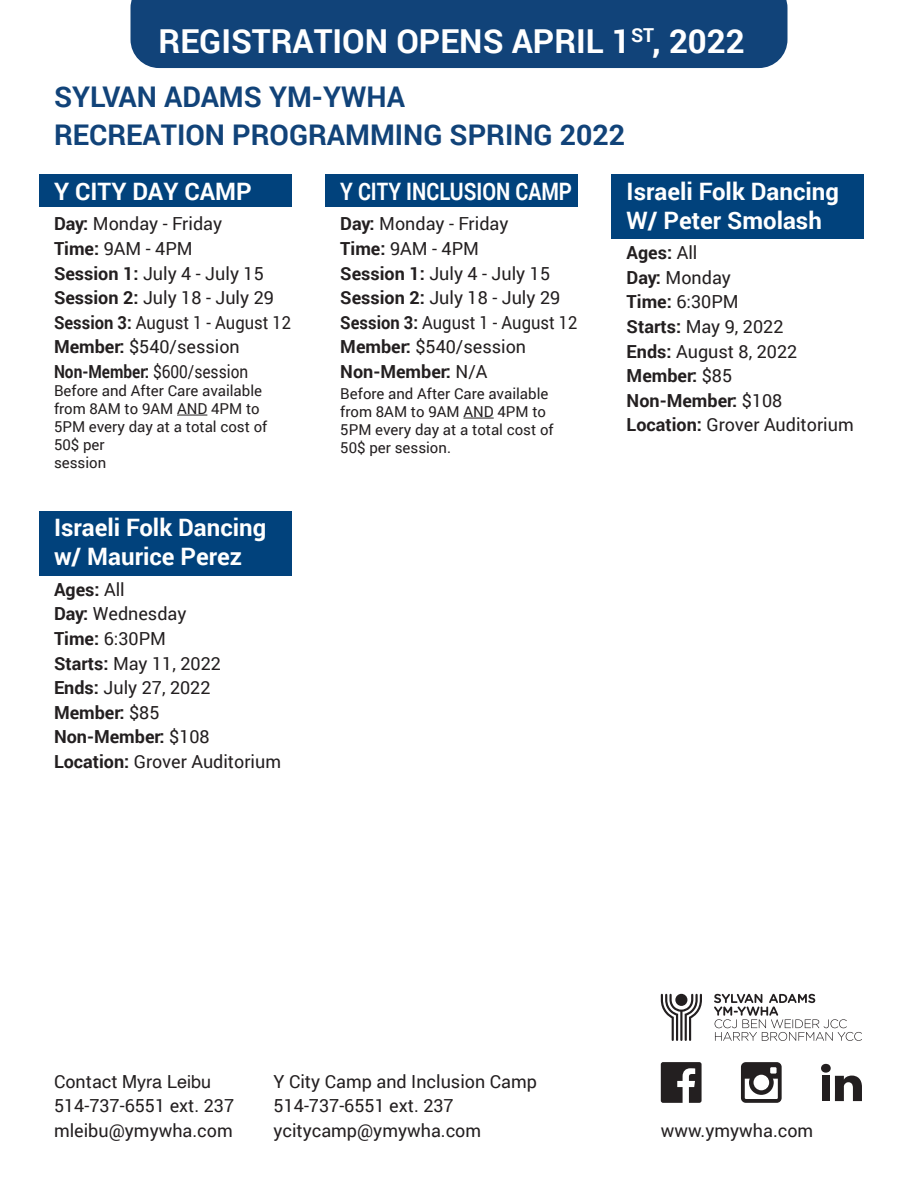
<style>
.page{position:relative;width:918px;height:1188px;background:#fff}
.page>*{position:absolute;margin:0;border:0;box-sizing:border-box;transform-origin:0 0}
.t1{font:700 33px "Roboto";color:#fff}
.t2{font:700 28.5px/37.2px "Roboto";color:#114379}
.t3{font:700 24px/28.8px "Roboto";color:#fff}
.t4{font:700 24px "Roboto";color:#fff;scale:.84 1}
.t5{font:18px/24.6px "Roboto";color:#231f20}
.t6{font:18px "Helvetica";color:#231f20}
.t7{font:15px/18px "Roboto";color:#231f20}
.s1{font-weight:700}
.s2{font-family:"Roboto"}
</style>
<div class="page">
<div style="left:39px;top:175px;width:252px;height:32px;background:#01427c"></div>
<hr style="left:177px;top:415px;width:30px;height:1px;background:#231f20">
<div style="left:325px;top:175px;width:253px;height:32px;background:#01427c"></div>
<hr style="left:463px;top:418px;width:31px;height:1px;background:#231f20">
<div style="left:611px;top:175px;width:253px;height:64px;background:#01427c"></div>
<div style="left:39px;top:511px;width:252px;height:64px;background:#01427c"></div>
<svg style="left:661px;top:994px;width:41px;height:47px"></svg>
<svg style="left:714px;top:994px;width:148px;height:47px"></svg>
<svg style="left:741px;top:1062px;width:41px;height:41px"></svg>
<div style="left:822px;top:1076px;width:8px;height:25px;background:#231f20"></div>
<svg style="left:835px;top:1076px;width:27px;height:25px"></svg>
<div style="left:821px;top:1064px;width:10px;height:9px;background:#231f20;border-radius:50%"></div>
<svg style="left:661px;top:1062px;width:41px;height:41px"></svg>
<div style="left:130px;top:0;width:658px;height:68px;background:#114379"></div>
<h1 class="t1" style="left:159px;top:18px;width:588px">REGISTRATION OPENS APRIL 1<sup>ST</sup>, 2022</h1>
<h2 class="t2" style="left:54px;top:78px;width:573px">SYLVAN ADAMS YM-YWHA<br>RECREATION PROGRAMMING SPRING 2022</h2>
<h3 class="t3" style="left:54px;top:176px;width:199px">Y CITY DAY CAMP</h3>
<p class="t5" style="left:54px;top:211px;width:239px"><span class="s1">Day:</span> Monday - Friday<br><span class="s1">Time:</span> 9AM - 4PM<br><span class="s1">Session 1:</span> July 4 - July 15<br><span class="s1">Session 2:</span> July 18 - July 29<br><span class="s1">Session 3:</span> August 1 - August 12<br><span class="s1">Member:</span> $540/session<br><span class="s1">Non-Member:</span> $600/session</p>
<p class="t7" style="left:54px;top:381px;width:215px">Before and After Care available from 8AM to 9AM AND 4PM to<br>5PM every day at a total cost of<br>50$ per<br>session</p>
<h3 class="t3" style="left:54px;top:512px;width:214px">Israeli Folk Dancing w/ Maurice Perez</h3>
<p class="t5" style="left:54px;top:576px;width:229px"><span class="s1">Ages:</span> All<br><span class="s1">Day:</span> Wednesday<br><span class="s1">Time:</span> 6:30PM<br><span class="s1">Starts:</span> May 11, 2022<br><span class="s1">Ends:</span> July 27, 2022<br><span class="s1">Member:</span> $85<br><span class="s1">Non-Member:</span> $108<br><span class="s1">Location:</span> Grover Auditorium</p>
<h3 class="t4" style="left:340px;top:174px;width:277px">Y CITY INCLUSION CAMP</h3>
<p class="t5" style="left:340px;top:211px;width:239px"><span class="s1">Day:</span> Monday - Friday<br><span class="s1">Time:</span> 9AM - 4PM<br><span class="s1">Session 1:</span> July 4 - July 15<br><span class="s1">Session 2:</span> July 18 - July 29<br><span class="s1">Session 3:</span> August 1 - August 12<br><span class="s1">Member:</span> $540/session<br><span class="s1">Non-Member:</span> N/A</p>
<p class="t7" style="left:340px;top:384px;width:215px">Before and After Care available from 8AM to 9AM AND 4PM to<br>5PM every day at a total cost of<br>50$ per session.</p>
<h3 class="t3" style="left:627px;top:176px;width:214px">Israeli Folk Dancing<br>W/ Peter Smolash</h3>
<p class="t5" style="left:627px;top:240px;width:229px"><span class="s1">Ages:</span> All<br><span class="s1">Day:</span> Monday<br><span class="s1">Time:</span> 6:30PM<br><span class="s1">Starts:</span> May 9, 2022<br><span class="s1">Ends:</span> August 8, 2022<br><span class="s1">Member:</span> $85<br><span class="s1">Non-Member:</span> $108<br><span class="s1">Location:</span> Grover Auditorium</p>
<p class="t6" style="left:54px;top:1067px;width:159px"><span class="s2">Contact</span> Myra Leibu</p>
<p class="t5" style="left:54px;top:1093px;width:182px">514-737-6551 ext. 237 mleibu@ymywha.com</p>
<p class="t5" style="left:274px;top:1068px;width:265px">Y City Camp and Inclusion Camp<br>514-737-6551 ext. 237 ycitycamp@ymywha.com</p>
<p class="t5" style="left:661px;top:1118px;width:154px">www.ymywha.com</p>
</div>
